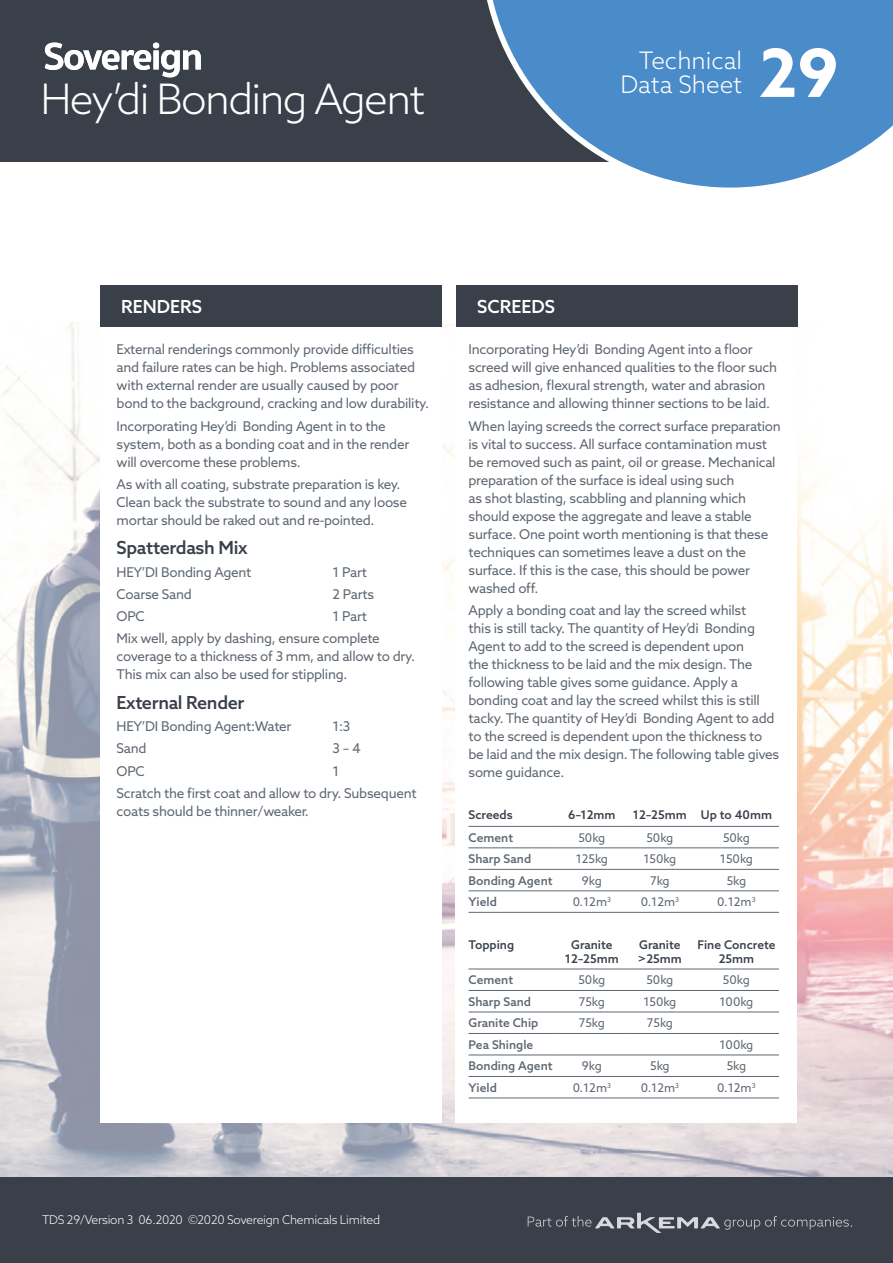
<style>
.page{position:relative;width:893px;height:1263px;background:#fff}
.page>*{position:absolute;margin:0;border:0;box-sizing:border-box;transform-origin:0 0}
.t1{font:700 66.6px "Azo Sans";color:#fff}
.t2{font:300 42px "Azo Sans";letter-spacing:-.04em;color:#fff}
.t3{font:300 24.15px/24.2px "Azo Sans";color:#fff;text-align:right}
.t4{font:500 18px "Azo Sans";letter-spacing:-.02em;color:#39404a}
.t5{font:500 18px "Azo Sans";color:#fff}
.t6{font:13.5px/18px "Azo Sans";letter-spacing:-.02em;color:#5f6872}
.t7{font:12px "Azo Sans";color:#5f6872}
.t8{font:500 12px "Azo Sans";color:#5f6872}
.t9{font:500 12px/14.4px "Azo Sans";color:#39404a;text-align:center}
.t10{font:300 12px "Azo Sans";letter-spacing:-.02em;color:#fff}
</style>
<div class="page">
<img style="left:0;top:323px;width:893px;height:855px">
<div style="left:0;top:0;width:795px;height:162px;background:#39404a"></div>
<div style="left:456px;top:326px;width:341px;height:797px;background:#fff"></div>
<div style="left:100px;top:326px;width:341px;height:797px;background:#fff"></div>
<div style="left:0;top:1178px;width:893px;height:85px;background:#39404a"></div>
<svg style="left:528px;top:1213px;width:324px;height:20px"></svg>
<hr style="left:469px;top:826px;width:89px;height:1px;background:#5f6872">
<hr style="left:558px;top:826px;width:68px;height:1px;background:#5f6872">
<hr style="left:626px;top:826px;width:68px;height:1px;background:#5f6872">
<hr style="left:694px;top:826px;width:85px;height:1px;background:#5f6872">
<hr style="left:469px;top:847px;width:89px;height:1px;background:#5f6872">
<hr style="left:469px;top:869px;width:89px;height:1px;background:#5f6872">
<hr style="left:558px;top:847px;width:68px;height:1px;background:#5f6872">
<hr style="left:626px;top:847px;width:68px;height:1px;background:#5f6872">
<hr style="left:694px;top:847px;width:85px;height:1px;background:#5f6872">
<hr style="left:558px;top:869px;width:68px;height:1px;background:#5f6872">
<hr style="left:626px;top:869px;width:68px;height:1px;background:#5f6872">
<hr style="left:694px;top:869px;width:85px;height:1px;background:#5f6872">
<hr style="left:469px;top:890px;width:89px;height:1px;background:#5f6872">
<hr style="left:469px;top:912px;width:89px;height:1px;background:#5f6872">
<hr style="left:558px;top:890px;width:68px;height:1px;background:#5f6872">
<hr style="left:626px;top:890px;width:68px;height:1px;background:#5f6872">
<hr style="left:694px;top:890px;width:85px;height:1px;background:#5f6872">
<hr style="left:558px;top:912px;width:68px;height:1px;background:#5f6872">
<hr style="left:626px;top:912px;width:68px;height:1px;background:#5f6872">
<hr style="left:694px;top:912px;width:85px;height:1px;background:#5f6872">
<hr style="left:469px;top:968px;width:89px;height:1px;background:#5f6872">
<hr style="left:558px;top:968px;width:68px;height:1px;background:#5f6872">
<hr style="left:626px;top:968px;width:68px;height:1px;background:#5f6872">
<hr style="left:694px;top:968px;width:85px;height:1px;background:#5f6872">
<hr style="left:469px;top:990px;width:89px;height:1px;background:#5f6872">
<hr style="left:558px;top:990px;width:68px;height:1px;background:#5f6872">
<hr style="left:626px;top:990px;width:68px;height:1px;background:#5f6872">
<hr style="left:694px;top:990px;width:85px;height:1px;background:#5f6872">
<hr style="left:469px;top:1011px;width:89px;height:1px;background:#5f6872">
<hr style="left:558px;top:1011px;width:68px;height:1px;background:#5f6872">
<hr style="left:626px;top:1011px;width:68px;height:1px;background:#5f6872">
<hr style="left:694px;top:1011px;width:85px;height:1px;background:#5f6872">
<hr style="left:469px;top:1033px;width:89px;height:1px;background:#5f6872">
<hr style="left:558px;top:1033px;width:68px;height:1px;background:#5f6872">
<hr style="left:626px;top:1033px;width:68px;height:1px;background:#5f6872">
<hr style="left:694px;top:1033px;width:85px;height:1px;background:#5f6872">
<hr style="left:469px;top:1054px;width:89px;height:1px;background:#5f6872">
<hr style="left:558px;top:1054px;width:68px;height:1px;background:#5f6872">
<hr style="left:626px;top:1054px;width:68px;height:1px;background:#5f6872">
<hr style="left:694px;top:1054px;width:85px;height:1px;background:#5f6872">
<hr style="left:469px;top:1076px;width:89px;height:1px;background:#5f6872">
<hr style="left:469px;top:1097px;width:89px;height:1px;background:#5f6872">
<hr style="left:558px;top:1076px;width:68px;height:1px;background:#5f6872">
<hr style="left:626px;top:1076px;width:68px;height:1px;background:#5f6872">
<hr style="left:558px;top:1097px;width:68px;height:1px;background:#5f6872">
<hr style="left:626px;top:1097px;width:68px;height:1px;background:#5f6872">
<hr style="left:694px;top:1076px;width:85px;height:1px;background:#5f6872">
<hr style="left:694px;top:1097px;width:85px;height:1px;background:#5f6872">
<svg style="left:45px;top:43px;width:156px;height:34px"></svg>
<div style="left:100px;top:285px;width:341px;height:41px;background:#39404a"></div>
<div style="left:456px;top:285px;width:341px;height:41px;background:#39404a"></div>
<svg style="left:487px;top:0;width:406px;height:188px"></svg>
<h2 class="t2" style="left:40px;top:72px;width:386px">Hey’di Bonding Agent</h2>
<h3 class="t3" style="left:620px;top:48px;width:123px">Technical<br>Data Sheet</h3>
<h1 class="t1" style="left:759px;top:29px;width:81px">29</h1>
<h3 class="t5" style="left:121px;top:295px;width:82px">RENDERS</h3>
<h3 class="t5" style="left:477px;top:295px;width:79px">SCREEDS</h3>
<p class="t6" style="left:117px;top:340px;width:314px">External renderings commonly provide difficulties and failure rates can be high. Problems associated with external render are usually caused by poor bond to the background, cracking and low durability.</p>
<p class="t6" style="left:117px;top:416px;width:294px">Incorporating Hey’di Bonding Agent in to the system, both as a bonding coat and in the render will overcome these problems.</p>
<p class="t6" style="left:117px;top:475px;width:292px">As with all coating, substrate preparation is key.<br>Clean back the substrate to sound and any loose mortar should be raked out and re-pointed.</p>
<h3 class="t4" style="left:117px;top:536px;width:132px">Spatterdash Mix</h3>
<p class="t6" style="left:117px;top:563px;width:136px">HEY’DI Bonding Agent</p>
<p class="t6" style="left:333px;top:563px;width:36px">1 Part</p>
<p class="t6" style="left:117px;top:585px;width:77px">Coarse Sand</p>
<p class="t6" style="left:333px;top:585px;width:43px">2 Parts</p>
<p class="t6" style="left:117px;top:607px;width:30px">OPC</p>
<p class="t6" style="left:117px;top:605px;width:265px;line-height:22.2px;text-indent:216px">1 Part<br>Mix well, apply by dashing, ensure complete</p>
<p class="t6" style="left:117px;top:647px;width:300px">coverage to a thickness of 3 mm, and allow to dry.<br>This mix can also be used for stippling.</p>
<h3 class="t4" style="left:117px;top:690px;width:129px">External Render</h3>
<p class="t6" style="left:117px;top:717px;width:176px">HEY’DI Bonding Agent:Water</p>
<p class="t6" style="left:333px;top:717px;width:19px">1:3</p>
<p class="t6" style="left:117px;top:739px;width:31px">Sand</p>
<p class="t6" style="left:333px;top:739px;width:30px">3 – 4</p>
<p class="t6" style="left:117px;top:762px;width:30px">OPC</p>
<p class="t6" style="left:117px;top:759px;width:302px;line-height:22.2px;text-indent:216px">1<br>Scratch the first coat and allow to dry. Subsequent</p>
<p class="t6" style="left:117px;top:802px;width:194px">coats should be thinner/weaker.</p>
<p class="t6" style="left:469px;top:340px;width:310px">Incorporating Hey’di Bonding Agent into a floor screed will give enhanced qualities to the floor such as adhesion, flexural strength, water and abrasion resistance and allowing thinner sections to be laid.</p>
<p class="t6" style="left:469px;top:416px;width:314px">When laying screeds the correct surface preparation is vital to success. All surface contamination must be removed such as paint, oil or grease. Mechanical preparation of the surface is ideal using such<br>as shot blasting, scabbling and planning which should expose the aggregate and leave a stable surface. One point worth mentioning is that these techniques can sometimes leave a dust on the surface. If this is the case, this should be power washed off.</p>
<p class="t6" style="left:469px;top:601px;width:312px">Apply a bonding coat and lay the screed whilst<br>this is still tacky. The quantity of Hey’di Bonding Agent to add to the screed is dependent upon<br>the thickness to be laid and the mix design. The following table gives some guidance. Apply a bonding coat and lay the screed whilst this is still tacky. The quantity of Hey’di Bonding Agent to add to the screed is dependent upon the thickness to be laid and the mix design. The following table gives some guidance.</p>
<p class="t9" style="left:469px;top:807px;width:46px">Screeds</p>
<p class="t9" style="left:568px;top:807px;width:49px">6–12mm</p>
<p class="t9" style="left:633px;top:807px;width:141px">12–25mm Up to 40mm</p>
<p class="t8" style="left:469px;top:830px;width:46px">Cement</p>
<p class="t7" style="left:578px;top:830px;width:28px">50kg</p>
<p class="t7" style="left:646px;top:830px;width:28px">50kg</p>
<p class="t7" style="left:723px;top:830px;width:28px">50kg</p>
<p class="t8" style="left:469px;top:851px;width:64px">Sharp Sand</p>
<p class="t7" style="left:576px;top:851px;width:34px">125kg</p>
<p class="t7" style="left:643px;top:851px;width:34px">150kg</p>
<p class="t7" style="left:720px;top:851px;width:34px">150kg</p>
<p class="t8" style="left:469px;top:873px;width:86px">Bonding Agent</p>
<p class="t7" style="left:582px;top:873px;width:21px">9kg</p>
<p class="t7" style="left:650px;top:873px;width:21px">7kg</p>
<p class="t7" style="left:727px;top:873px;width:21px">5kg</p>
<p class="t8" style="left:469px;top:894px;width:30px">Yield</p>
<p class="t7" style="left:573px;top:894px;width:40px">0.12m<sup>3</sup></p>
<p class="t7" style="left:641px;top:894px;width:40px">0.12m<sup>3</sup></p>
<p class="t7" style="left:717px;top:894px;width:40px">0.12m<sup>3</sup></p>
<p class="t9" style="left:469px;top:937px;width:47px">Topping</p>
<p class="t9" style="left:565px;top:937px;width:55px">Granite<br>12–25mm</p>
<p class="t9" style="left:638px;top:937px;width:45px;text-align:left">Granite &gt;25mm</p>
<p class="t9" style="left:697px;top:937px;width:80px">Fine Concrete<br>25mm</p>
<p class="t8" style="left:468px;top:972px;width:46px">Cement</p>
<p class="t7" style="left:578px;top:972px;width:28px">50kg</p>
<p class="t7" style="left:646px;top:972px;width:28px">50kg</p>
<p class="t7" style="left:723px;top:972px;width:28px">50kg</p>
<p class="t8" style="left:468px;top:994px;width:64px">Sharp Sand</p>
<p class="t7" style="left:579px;top:994px;width:28px">75kg</p>
<p class="t7" style="left:643px;top:994px;width:34px">150kg</p>
<p class="t7" style="left:719px;top:994px;width:35px">100kg</p>
<p class="t8" style="left:468px;top:1015px;width:71px">Granite Chip</p>
<p class="t7" style="left:579px;top:1015px;width:28px">75kg</p>
<p class="t7" style="left:647px;top:1015px;width:28px">75kg</p>
<p class="t8" style="left:468px;top:1037px;width:66px">Pea Shingle</p>
<p class="t7" style="left:719px;top:1037px;width:35px">100kg</p>
<p class="t8" style="left:468px;top:1058px;width:86px">Bonding Agent</p>
<p class="t7" style="left:582px;top:1058px;width:21px">9kg</p>
<p class="t7" style="left:650px;top:1058px;width:21px">5kg</p>
<p class="t7" style="left:727px;top:1058px;width:21px">5kg</p>
<p class="t8" style="left:468px;top:1080px;width:30px">Yield</p>
<p class="t7" style="left:573px;top:1080px;width:40px">0.12m<sup>3</sup></p>
<p class="t7" style="left:641px;top:1080px;width:40px">0.12m<sup>3</sup></p>
<p class="t7" style="left:717px;top:1080px;width:40px">0.12m<sup>3</sup></p>
<p class="t10" style="left:42px;top:1212px;width:340px">TDS 29/Version 3 06.2020 ©2020 Sovereign Chemicals Limited</p>
</div>
